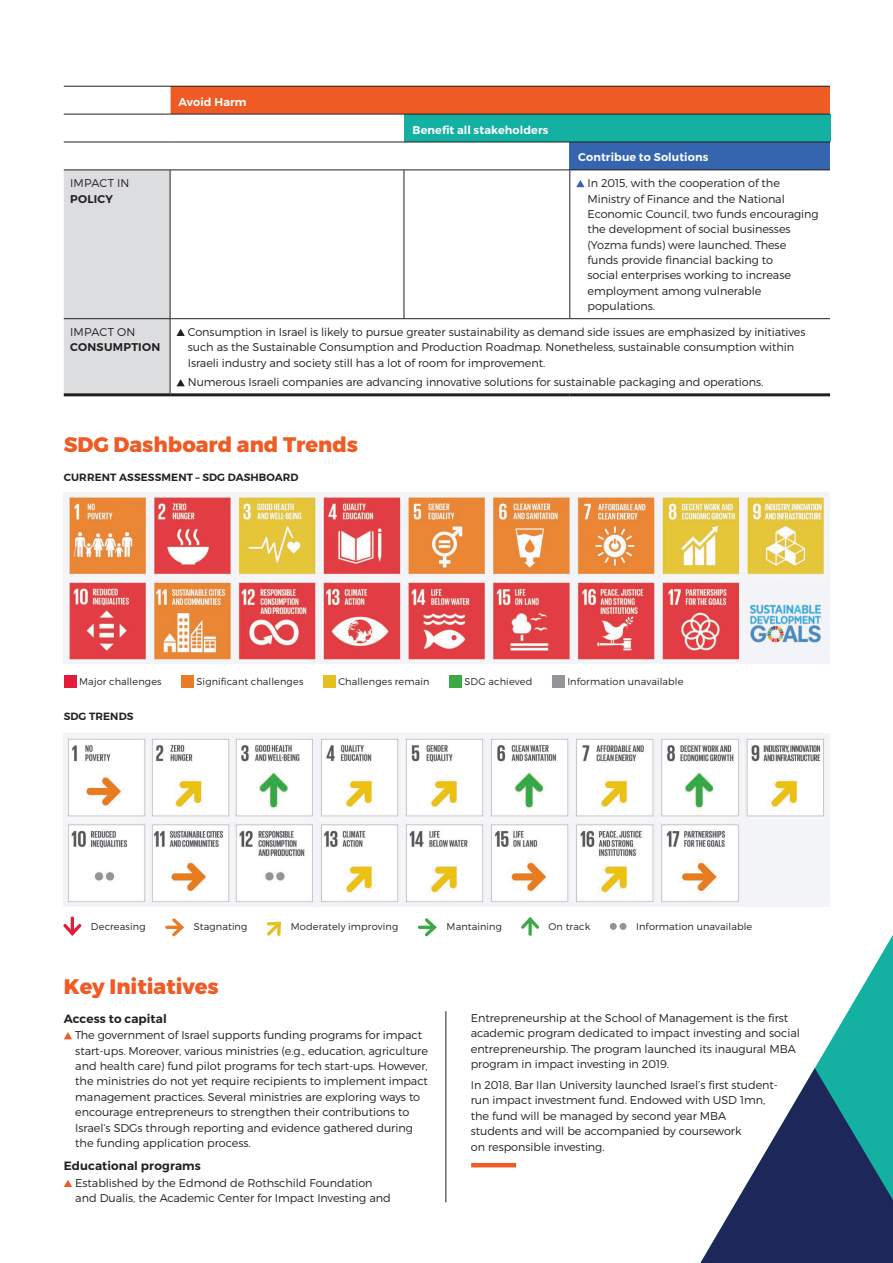
<style>
.page{position:relative;width:893px;height:1263px;background:#fff}
.page>*{position:absolute;margin:0;border:0;box-sizing:border-box;transform-origin:0 0}
.t1{font:800 21px "Montserrat";color:#ef5b25}
.t2{font:600 12px "Montserrat";letter-spacing:.01em;color:#231f20}
.t3{font:300 11.25px/15.5px "Montserrat";letter-spacing:-.005em;color:#231f20}
.t4{font:600 11.25px "Montserrat";letter-spacing:.01em;color:#fff}
.t5{font:600 11.25px "Montserrat";letter-spacing:.025em;color:#231f20}
.t6{font:600 10.5px "Montserrat";letter-spacing:.01em;color:#231f20}
.t7{font:300 9.75px "Montserrat";letter-spacing:.01em;color:#231f20}
</style>
<div class="page">
<div style="left:64px;top:675px;width:13px;height:13px;background:#e31d39"></div>
<div style="left:181px;top:675px;width:13px;height:13px;background:#e87c24"></div>
<div style="left:323px;top:675px;width:13px;height:13px;background:#e4c120"></div>
<div style="left:449px;top:675px;width:13px;height:13px;background:#3aa946"></div>
<div style="left:552px;top:675px;width:13px;height:13px;background:#939598"></div>
<hr style="left:71px;top:918px;width:3px;height:15px;background:#e31d39">
<svg style="left:63px;top:921px;width:19px;height:15px"></svg>
<hr style="left:167px;top:926px;width:15px;height:3px;background:#e87c24">
<svg style="left:169px;top:918px;width:15px;height:19px"></svg>
<svg style="left:266px;top:921px;width:15px;height:15px"></svg>
<hr style="left:419px;top:926px;width:15px;height:3px;background:#3aa946">
<svg style="left:422px;top:918px;width:15px;height:19px"></svg>
<svg style="left:521px;top:917px;width:19px;height:15px"></svg>
<div style="left:610px;top:923px;width:7px;height:7px;background:#939598;border-radius:50%"></div>
<div style="left:619px;top:923px;width:7px;height:7px;background:#939598;border-radius:50%"></div>
<img style="left:64px;top:493px;width:765px;height:171px">
<img style="left:64px;top:733px;width:765px;height:174px">
<svg style="left:815px;top:935px;width:78px;height:133px"></svg>
<svg style="left:700px;top:1068px;width:193px;height:195px"></svg>
<div style="left:170px;top:86px;width:660px;height:28px;background:#ef5b25"></div>
<div style="left:404px;top:114px;width:426px;height:28px;background:#14b1a3"></div>
<div style="left:570px;top:142px;width:260px;height:28px;background:#3665b0"></div>
<div style="left:64px;top:171px;width:106px;height:222px;background:#dcdddf"></div>
<hr style="left:64px;top:142px;width:106px;height:1px;background:#231f20">
<hr style="left:170px;top:142px;width:234px;height:1px;background:#231f20">
<hr style="left:404px;top:142px;width:166px;height:1px;background:#231f20">
<hr style="left:570px;top:142px;width:260px;height:1px;background:#231f20">
<hr style="left:64px;top:170px;width:106px;height:1px;background:#231f20">
<hr style="left:170px;top:170px;width:234px;height:1px;background:#231f20">
<hr style="left:170px;top:170px;width:1px;height:148px;background:#231f20">
<hr style="left:404px;top:170px;width:166px;height:1px;background:#231f20">
<hr style="left:404px;top:170px;width:1px;height:148px;background:#231f20">
<hr style="left:570px;top:170px;width:260px;height:1px;background:#231f20">
<hr style="left:569px;top:170px;width:1px;height:148px;background:#231f20">
<hr style="left:64px;top:318px;width:106px;height:1px;background:#231f20">
<hr style="left:170px;top:318px;width:234px;height:1px;background:#231f20">
<hr style="left:170px;top:319px;width:1px;height:74px;background:#231f20">
<hr style="left:404px;top:318px;width:166px;height:1px;background:#231f20">
<hr style="left:570px;top:318px;width:260px;height:1px;background:#231f20">
<svg style="left:170px;top:87px;width:1px;height:27px"></svg>
<hr style="left:64px;top:114px;width:106px;height:1px;background:#231f20">
<hr style="left:170px;top:114px;width:234px;height:1px;background:#231f20">
<hr style="left:404px;top:114px;width:166px;height:1px;background:#231f20">
<hr style="left:570px;top:114px;width:260px;height:1px;background:#231f20">
<hr style="left:64px;top:86px;width:106px;height:1px;background:#231f20">
<hr style="left:170px;top:86px;width:234px;height:1px;background:#231f20">
<hr style="left:404px;top:86px;width:166px;height:1px;background:#231f20">
<hr style="left:570px;top:86px;width:260px;height:1px;background:#231f20">
<hr style="left:64px;top:393px;width:106px;height:3px;background:#231f20">
<hr style="left:170px;top:393px;width:234px;height:3px;background:#231f20">
<hr style="left:404px;top:393px;width:166px;height:3px;background:#231f20">
<hr style="left:570px;top:393px;width:260px;height:3px;background:#231f20">
<svg style="left:576px;top:180px;width:8px;height:7px"></svg>
<svg style="left:176px;top:329px;width:9px;height:7px"></svg>
<svg style="left:176px;top:379px;width:9px;height:7px"></svg>
<svg style="left:64px;top:1032px;width:8px;height:7px"></svg>
<svg style="left:64px;top:1180px;width:8px;height:7px"></svg>
<hr style="left:471px;top:1163px;width:45px;height:4px;background:#ef5b25">
<hr style="left:446px;top:1011px;width:1px;height:191px;background:#231f20">
<p class="t3" style="left:70px;top:175px;width:13px">Impact</p>
<p class="t3" style="left:117px;top:175px;width:6px">in</p>
<p class="t5" style="left:70px;top:192px;width:44px">POLICY</p>
<p class="t3" style="left:70px;top:324px;width:13px">Impact</p>
<p class="t3" style="left:117px;top:324px;width:10px">on</p>
<p class="t5" style="left:70px;top:340px;width:92px">CONSUMPTION</p>
<p class="t4" style="left:179px;top:95px;width:69px">Avoid Harm</p>
<p class="t4" style="left:412px;top:123px;width:138px">Benefit all stakeholders</p>
<p class="t4" style="left:578px;top:150px;width:132px">Contribue to Solutions</p>
<p class="t3" style="left:587px;top:175px;width:233px">In 2015, with the cooperation of the Ministry of Finance and the National Economic Council, two funds encouraging the development of social businesses (Yozma funds) were launched. These funds provide financial backing to<br>social enterprises working to increase employment among vulnerable populations.</p>
<p class="t3" style="left:188px;top:324px;width:619px">Consumption in Israel is likely to pursue greater sustainability as demand side issues are emphasized by initiatives such as the Sustainable Consumption and Production Roadmap. Nonetheless, sustainable consumption within<br>Israeli industry and society still has a lot of room for improvement.</p>
<p class="t3" style="left:188px;top:374px;width:577px">Numerous Israeli companies are advancing innovative solutions for sustainable packaging and operations.</p>
<h1 class="t1" style="left:64px;top:431px;width:296px">SDG Dashboard and Trends</h1>
<p class="t6" style="left:64px;top:471px;width:236px">CURRENT ASSESSMENT – SDG DASHBOARD</p>
<p class="t7" style="left:79px;top:676px;width:84px">Major challenges</p>
<p class="t7" style="left:197px;top:676px;width:108px">Significant challenges</p>
<p class="t7" style="left:338px;top:676px;width:93px">Challenges remain</p>
<p class="t7" style="left:464px;top:676px;width:69px">SDG achieved</p>
<p class="t7" style="left:567px;top:676px;width:118px">Information unavailable</p>
<p class="t6" style="left:64px;top:710px;width:71px">SDG TRENDS</p>
<p class="t7" style="left:91px;top:920px;width:56px">Decreasing</p>
<p class="t7" style="left:194px;top:920px;width:55px">Stagnating</p>
<p class="t7" style="left:291px;top:920px;width:109px">Moderately improving</p>
<p class="t7" style="left:447px;top:920px;width:57px">Mantaining</p>
<p class="t7" style="left:548px;top:920px;width:43px">On track</p>
<p class="t7" style="left:636px;top:920px;width:118px">Information unavailable</p>
<h1 class="t1" style="left:64px;top:973px;width:156px">Key Initiatives</h1>
<p class="t2" style="left:64px;top:1011px;width:105px">Access to capital</p>
<p class="t3" style="left:75px;top:1027px;width:354px">The government of Israel supports funding programs for impact start-ups. Moreover, various ministries (e.g., education, agriculture and health care) fund pilot programs for tech start-ups. However, the ministries do not yet require recipients to implement impact management practices. Several ministries are exploring ways to encourage entrepreneurs to strengthen their contributions to Israel’s SDGs through reporting and evidence gathered during the funding application process.</p>
<p class="t2" style="left:64px;top:1159px;width:139px">Educational programs</p>
<p class="t3" style="left:75px;top:1175px;width:317px">Established by the Edmond de Rothschild Foundation and Dualis, the Academic Center for Impact Investing and</p>
<p class="t3" style="left:471px;top:1010px;width:331px">Entrepreneurship at the School of Management is the first academic program dedicated to impact investing and social entrepreneurship. The program launched its inaugural MBA program in impact investing in 2019.</p>
<p class="t3" style="left:471px;top:1077px;width:309px">In 2018, Bar Ilan University launched Israel’s first student&shy;run impact investment fund. Endowed with USD 1mn, the fund will be managed by second year MBA<br>students and will be accompanied by coursework<br>on responsible investing.</p>
</div>
